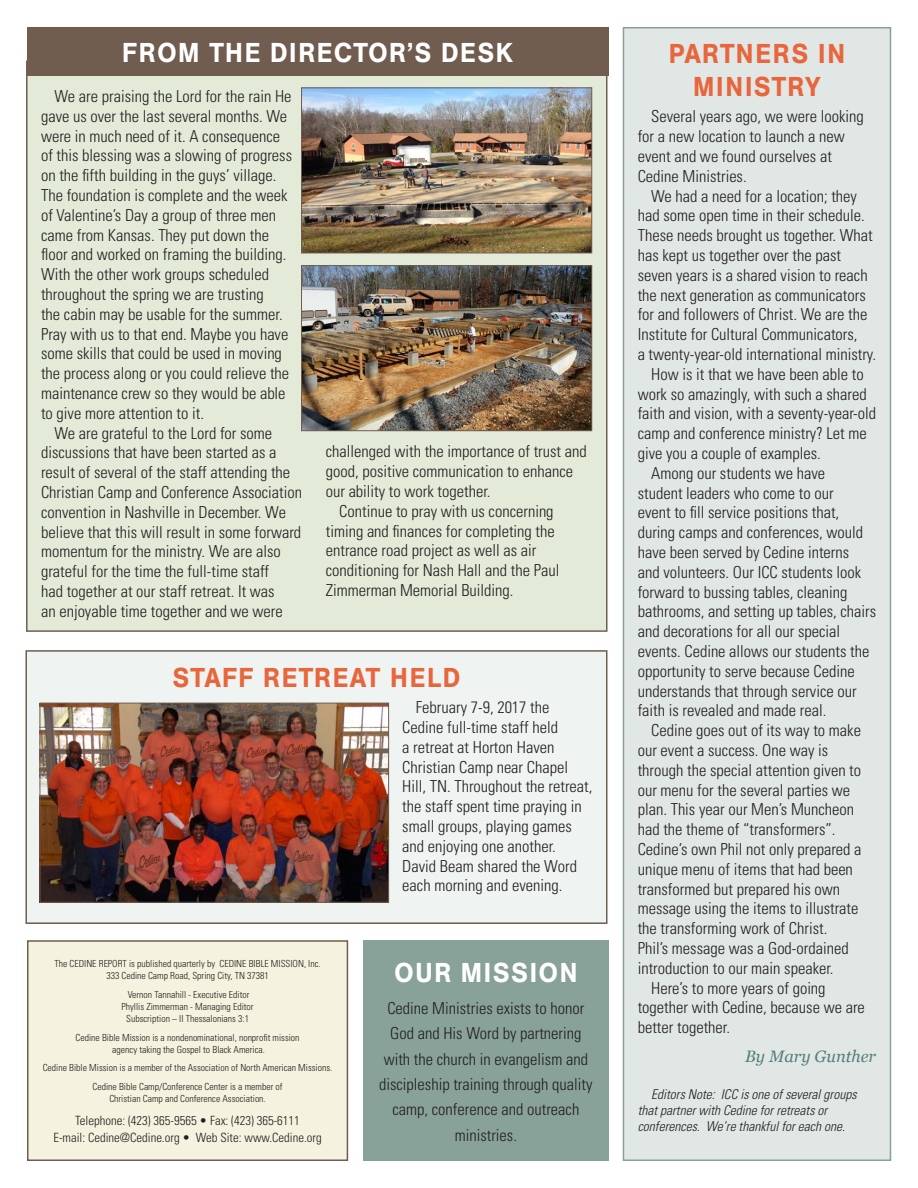
<style>
.page{position:relative;width:918px;height:1188px;background:#fff}
.page>*{position:absolute;margin:0;border:0;box-sizing:border-box;transform-origin:0 0}
.Headings{font:27px "AG Schoolbook Medium A";letter-spacing:.08em;color:#fff;scale:.92 1}
.Headings-2{font:27px/32.4px "AG Schoolbook Medium A";letter-spacing:.08em;color:#e8663d;text-align:center;scale:.92 1}
.Headings-3{font:27px "AG Schoolbook Medium A";letter-spacing:.06em;color:#e8663d;scale:.92 1}
.Text{font:300 condensed 16.5px/19.8px "Univers";color:#231f20}
.Brown_Subheading{font:italic 16.5px "Georgia";color:#567f7b}
.Text-2{font:italic 300 condensed 13.5px/16.2px "Univers";color:#231f20}
.Text-3{font:300 condensed 12.75px/16.5px "Univers";color:#231f20;text-align:center}
.Text-4{font:300 condensed 9.75px/12px "Univers";color:#231f20;text-align:center}
</style>
<div class="page">
<div style="left:27px;top:61px;width:580px;height:570px;background:#e3ebd8"></div>
<div style="left:26px;top:651px;width:581px;height:272px;background:#eff3f1"></div>
<div style="left:26px;top:650px;width:582px;height:274px;border:2px solid #705d50"></div>
<div style="left:623px;top:28px;width:268px;height:1132px;background:#e1e7e5"></div>
<div style="left:623px;top:27px;width:268px;height:1134px;border:2px solid #88a299"></div>
<div style="left:27px;top:27px;width:581px;height:48px;background:#705d50"></div>
<div style="left:363px;top:940px;width:245px;height:221px;background:#88a299"></div>
<div style="left:28px;top:941px;width:319px;height:219px;background:#f5f3df"></div>
<div style="left:27px;top:940px;width:321px;height:221px;border:2px solid #705d50"></div>
<img style="left:303px;top:90px;width:287px;height:161px">
<div style="left:301px;top:88px;width:291px;height:165px;border:1px solid #705d50"></div>
<img style="left:303px;top:267px;width:287px;height:162px">
<div style="left:301px;top:265px;width:291px;height:166px;border:1px solid #705d50"></div>
<img style="left:42px;top:705px;width:345px;height:195px">
<div style="left:40px;top:703px;width:349px;height:199px;border:1px solid #705d50"></div>
<p class="Headings" style="left:123px;top:36px;width:426px">FROM THE DIRECTOR’S DESK</p>
<p class="Text" style="left:41px;top:86px;width:253px;text-indent:14px">We are praising the Lord for the rain He gave us over the last several months. We were in much need of it. A consequence of this blessing was a slowing of progress on the fifth building in the guys’ village.<br>The foundation is complete and the week of Valentine’s Day a group of three men came from Kansas. They put down the floor and worked on framing the building.<br>With the other work groups scheduled throughout the spring we are trusting<br>the cabin may be usable for the summer.<br>Pray with us to that end. Maybe you have some skills that could be used in moving the process along or you could relieve the maintenance crew so they would be able to give more attention to it.</p>
<p class="Text" style="left:41px;top:423px;width:263px;text-indent:14px">We are grateful to the Lord for some discussions that have been started as a result of several of the staff attending the Christian Camp and Conference Association convention in Nashville in December. We believe that this will result in some forward momentum for the ministry. We are also grateful for the time the full-time staff<br>had together at our staff retreat. It was<br>an enjoyable time together and we were</p>
<p class="Text" style="left:326px;top:442px;width:263px">challenged with the importance of trust and good, positive communication to enhance our ability to work together.</p>
<p class="Text" style="left:326px;top:501px;width:235px;text-indent:14px">Continue to pray with us concerning timing and finances for completing the entrance road project as well as air conditioning for Nash Hall and the Paul Zimmerman Memorial Building.</p>
<p class="Headings-3" style="left:173px;top:661px;width:314px">STAFF RETREAT HELD</p>
<p class="Text" style="left:402px;top:697px;width:192px;text-indent:14px">February 7-9, 2017 the<br>Cedine full-time staff held<br>a retreat at Horton Haven<br>Christian Camp near Chapel<br>Hill, TN. Throughout the retreat, the staff spent time praying in small groups, playing games and enjoying one another.<br>David Beam shared the Word each morning and evening.</p>
<p class="Text-4" style="left:54px;top:958px;width:268px">The CEDINE REPORT is published quarterly by CEDINE BIBLE MISSION, Inc.</p>
<p class="Text-4" style="left:106px;top:970px;width:164px">333 Cedine Camp Road, Spring City, TN 37381</p>
<p class="Text-4" style="left:122px;top:988px;width:134px">Vernon Tannahill - Executive Editor<br>Phyllis Zimmerman - Managing Editor<br>Subscription – II Thessalonians 3:1</p>
<p class="Text-4" style="left:76px;top:1031px;width:226px">Cedine Bible Mission is a nondenominational, nonprofit mission agency taking the Gospel to Black America.</p>
<p class="Text-4" style="left:43px;top:1062px;width:291px">Cedine Bible Mission is a member of the Association of North American Missions.</p>
<p class="Text-4" style="left:93px;top:1081px;width:192px">Cedine Bible Camp/Conference Center is a member of<br>Christian Camp and Conference Association.</p>
<p class="Text-3" style="left:53px;top:1113px;width:270px">Telephone: (423) 365-9565 • Fax: (423) 365-6111<br>E-mail: Cedine@Cedine.org • Web Site: www.Cedine.org</p>
<p class="Headings" style="left:395px;top:956px;width:200px">OUR MISSION</p>
<p class="Text" style="left:379px;top:996px;width:215px;line-height:25.3px;text-align:center">Cedine Ministries exists to honor<br>God and His Word by partnering with the church in evangelism and discipleship training through quality camp, conference and outreach ministries.</p>
<p class="Headings-2" style="left:669px;top:38px;width:193px">PARTNERS IN<br>MINISTRY</p>
<p class="Text" style="left:638px;top:107px;width:228px;text-indent:14px">Several years ago, we were looking for a new location to launch a new event and we found ourselves at<br>Cedine Ministries.</p>
<p class="Text" style="left:638px;top:186px;width:240px;text-indent:14px">We had a need for a location; they had some open time in their schedule.<br>These needs brought us together. What has kept us together over the past seven years is a shared vision to reach the next generation as communicators for and followers of Christ. We are the Institute for Cultural Communicators,<br>a twenty-year-old international ministry.</p>
<p class="Text" style="left:638px;top:364px;width:240px;text-indent:14px">How is it that we have been able to work so amazingly, with such a shared faith and vision, with a seventy-year-old camp and conference ministry? Let me give you a couple of examples.</p>
<p class="Text" style="left:638px;top:463px;width:240px;text-indent:14px">Among our students we have<br>student leaders who come to our<br>event to fill service positions that, during camps and conferences, would have been served by Cedine interns<br>and volunteers. Our ICC students look forward to bussing tables, cleaning bathrooms, and setting up tables, chairs and decorations for all our special events. Cedine allows our students the opportunity to serve because Cedine understands that through service our faith is revealed and made real.</p>
<p class="Text" style="left:638px;top:720px;width:225px;text-indent:14px">Cedine goes out of its way to make our event a success. One way is through the special attention given to our menu for the several parties we plan. This year our Men’s Muncheon had the theme of “transformers”.<br>Cedine’s own Phil not only prepared a unique menu of items that had been transformed but prepared his own message using the items to illustrate the transforming work of Christ.<br>Phil’s message was a God-ordained introduction to our main speaker.</p>
<p class="Text" style="left:638px;top:978px;width:229px;text-indent:14px">Here’s to more years of going together with Cedine, because we are better together.</p>
<p class="Brown_Subheading" style="left:745px;top:1045px;width:133px">By Mary Gunther</p>
<p class="Text-2" style="left:638px;top:1086px;width:220px;text-indent:14px">Editors Note: ICC is one of several groups that partner with Cedine for retreats or conferences. We’re thankful for each one.</p>
</div>
